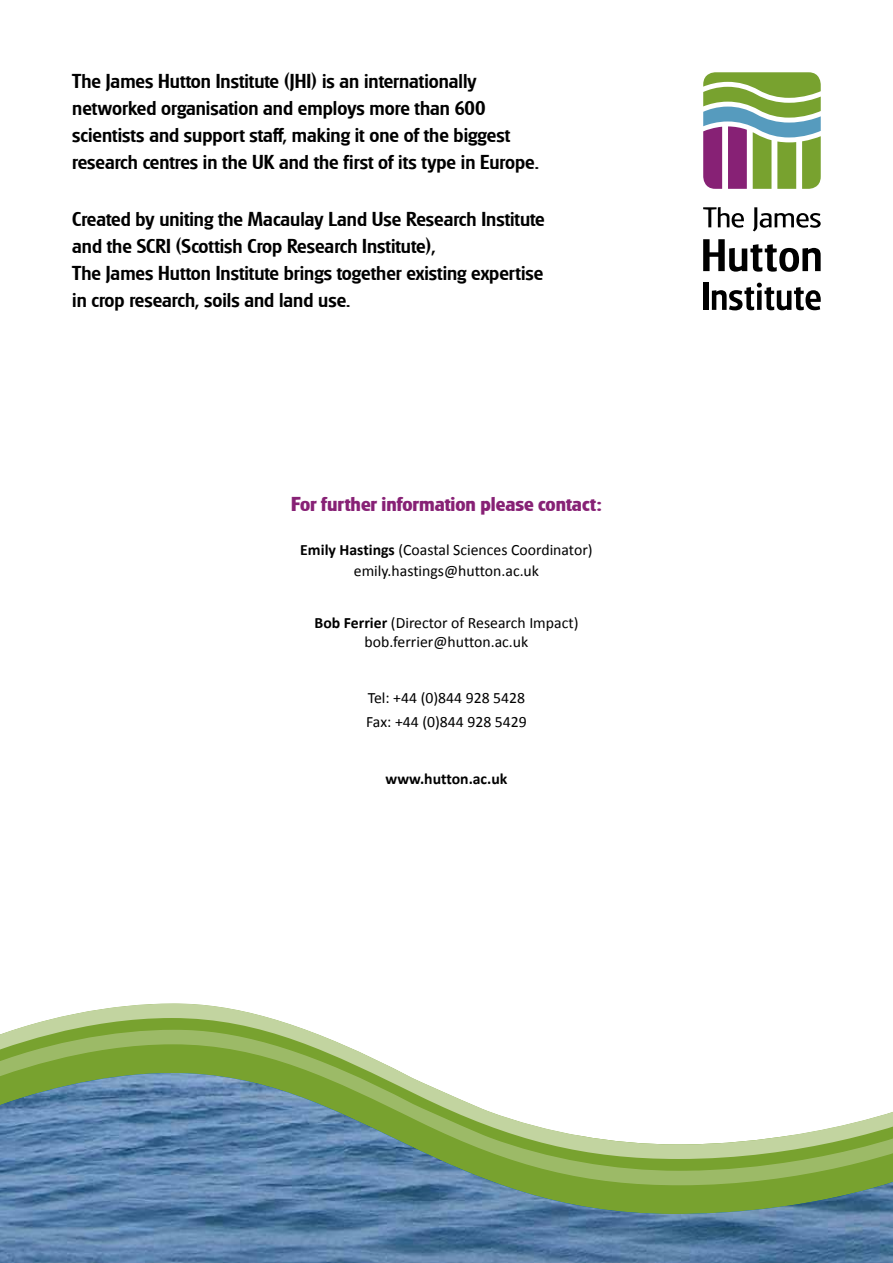
<style>
.page{position:relative;width:893px;height:1263px;background:#fff}
.page>*{position:absolute;margin:0;border:0;box-sizing:border-box;transform-origin:0 0}
.t1{font:500 21px/27px "Glasgow RR";color:#000}
.t2{font:700 21px "Glasgow RR";color:#872175}
.t3{font:15.75px/21.6px "Calibri";color:#000;text-align:center}
.t4{font:700 15.75px "Calibri";color:#000}
.s1{font-weight:700}
</style>
<div class="page">
<svg style="left:703px;top:207px;width:41px;height:21px"></svg>
<svg style="left:753px;top:207px;width:68px;height:24px"></svg>
<svg style="left:703px;top:239px;width:118px;height:33px"></svg>
<div style="left:703px;top:283px;width:5px;height:27px;background:#000"></div>
<svg style="left:712px;top:283px;width:109px;height:27px"></svg>
<svg style="left:703px;top:72px;width:118px;height:117px"></svg>
<img style="left:0;top:1185px;width:893px;height:78px">
<svg style="left:13px;top:1003px;width:293px;height:27px"></svg>
<svg style="left:0;top:1030px;width:893px;height:155px"></svg>
<p class="t1" style="left:72px;top:68px;width:468px">The James Hutton Institute (JHI) is an internationally networked organisation and employs more than 600 scientists and support staff, making it one of the biggest research centres in the UK and the first of its type in Europe.</p>
<p class="t1" style="left:72px;top:206px;width:474px">Created by uniting the Macaulay Land Use Research Institute and the SCRI (Scottish Crop Research Institute),<br>The James Hutton Institute brings together existing expertise in crop research, soils and land use.</p>
<p class="t2" style="left:291px;top:492px;width:312px">For further information please contact:</p>
<p class="t3" style="left:300px;top:538px;width:294px"><span class="s1">Emily Hastings</span> (Coastal Sciences Coordinator) emily.hastings@hutton.ac.uk</p>
<p class="t3" style="left:315px;top:612px;width:265px;line-height:18.9px"><span class="s1">Bob Ferrier</span> (Director of Research Impact) bob.ferrier@hutton.ac.uk</p>
<p class="t3" style="left:366px;top:685px;width:162px;line-height:24px;text-align:left">Tel: +44 (0)844 928 5428<br>Fax: +44 (0)844 928 5429</p>
<p class="t4" style="left:386px;top:769px;width:123px">www.hutton.ac.uk</p>
</div>
